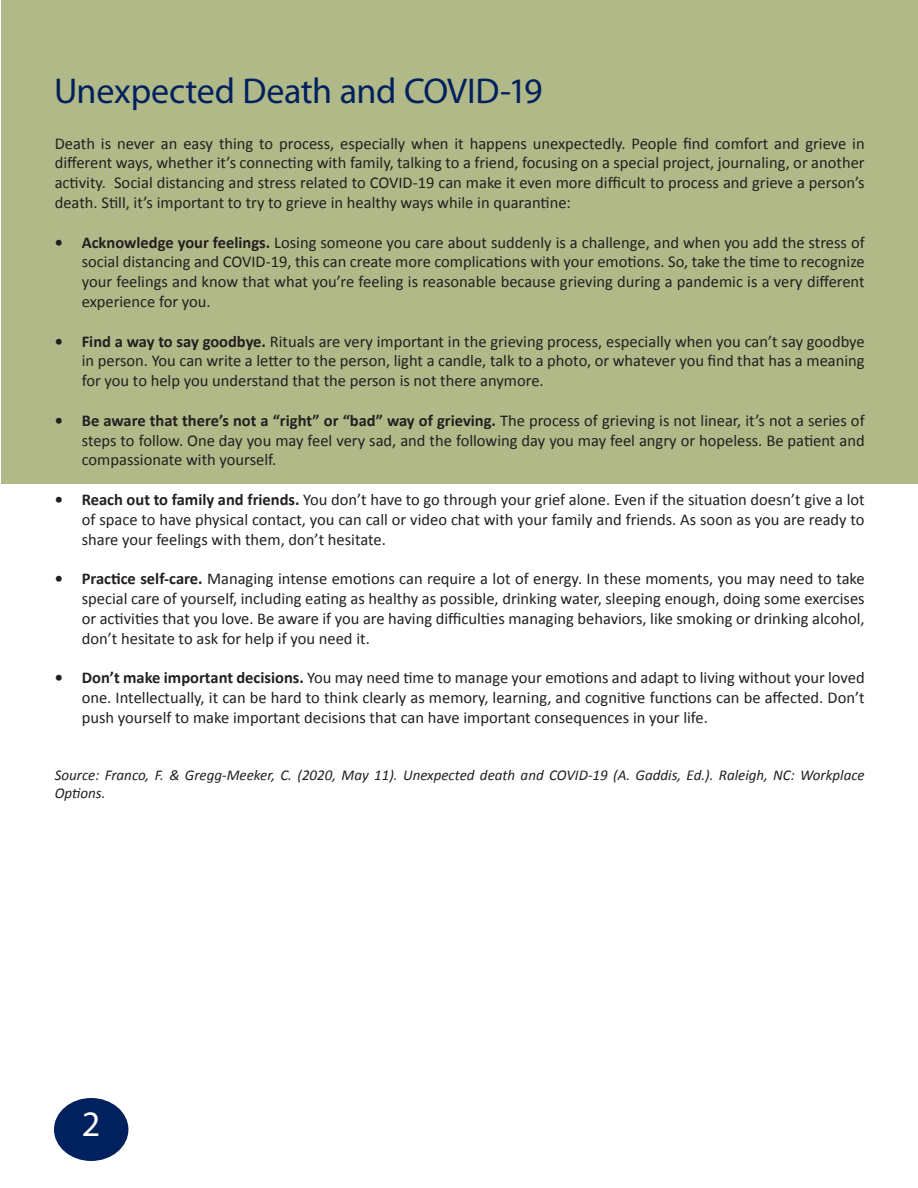
<style>
.page{position:relative;width:918px;height:1188px;background:#fff}
.page>*{position:absolute;margin:0;border:0;box-sizing:border-box;transform-origin:0 0}
.t1{font:36px "Myriad Pro";letter-spacing:-.01em;color:#00215d}
.t2{font:36px "Myriad Pro";color:#fff}
.t3{font:16.5px/19.8px "Calibri";color:#231f20;text-align:justify}
.t4{font:italic 15px/18px "Calibri";color:#231f20}
.s1{font-weight:700}
</style>
<div class="page">
<div style="left:1px;top:0;width:917px;height:484px;background:#b1b988"></div>
<div style="left:54px;top:1098px;width:74px;height:63px;background:#00215d;border-radius:50%"></div>
<p class="t1" style="left:54px;top:69px;width:490px">Unexpected Death and COVID-19</p>
<p class="t3" style="left:55px;top:133px;width:811px">Death is never an easy thing to process, especially when it happens unexpectedly. People find comfort and grieve in different ways, whether it’s connecting with family, talking to a friend, focusing on a special project, journaling, or another activity. Social distancing and stress related to COVID-19 can make it even more difficult to process and grieve a person’s death. Still, it’s important to try to grieve in healthy ways while in quarantine:</p>
<p class="t3" style="left:82px;top:232px;width:784px;text-indent:-27px"><span class="s1">• Acknowledge your feelings.</span> Losing someone you care about suddenly is a challenge, and when you add the stress of social distancing and COVID-19, this can create more complications with your emotions. So, take the time to recognize your feelings and know that what you’re feeling is reasonable because grieving during a pandemic is a very different experience for you.</p>
<p class="t3" style="left:82px;top:331px;width:785px;text-indent:-27px"><span class="s1">• Find a way to say goodbye.</span> Rituals are very important in the grieving process, especially when you can’t say goodbye in person. You can write a letter to the person, light a candle, talk to a photo, or whatever you find that has a meaning for you to help you understand that the person is not there anymore.</p>
<p class="t3" style="left:82px;top:410px;width:784px;text-indent:-27px"><span class="s1">• Be aware that there’s not a “right” or “bad” way of grieving.</span> The process of grieving is not linear, it’s not a series of steps to follow. One day you may feel very sad, and the following day you may feel angry or hopeless. Be patient and compassionate with yourself.</p>
<p class="t3" style="left:82px;top:490px;width:785px;text-indent:-27px"><span class="s1">• Reach out to family and friends.</span> You don’t have to go through your grief alone. Even if the situation doesn’t give a lot of space to have physical contact, you can call or video chat with your family and friends. As soon as you are ready to share your feelings with them, don’t hesitate.</p>
<p class="t3" style="left:82px;top:569px;width:785px;text-indent:-27px"><span class="s1">• Practice self-care.</span> Managing intense emotions can require a lot of energy. In these moments, you may need to take special care of yourself, including eating as healthy as possible, drinking water, sleeping enough, doing some exercises or activities that you love. Be aware if you are having difficulties managing behaviors, like smoking or drinking alcohol, don’t hesitate to ask for help if you need it.</p>
<p class="t3" style="left:82px;top:668px;width:784px;text-indent:-27px"><span class="s1">• Don’t make important decisions.</span> You may need time to manage your emotions and adapt to living without your loved one. Intellectually, it can be hard to think clearly as memory, learning, and cognitive functions can be affected. Don’t push yourself to make important decisions that can have important consequences in your life.</p>
<p class="t4" style="left:55px;top:766px;width:812px">Source: Franco, F. &amp; Gregg-Meeker, C. (2020, May 11). Unexpected death and COVID-19 (A. Gaddis, Ed.). Raleigh, NC: Workplace<br>Options.</p>
<p class="t2" style="left:82px;top:1102px;width:20px">2</p>
</div>
